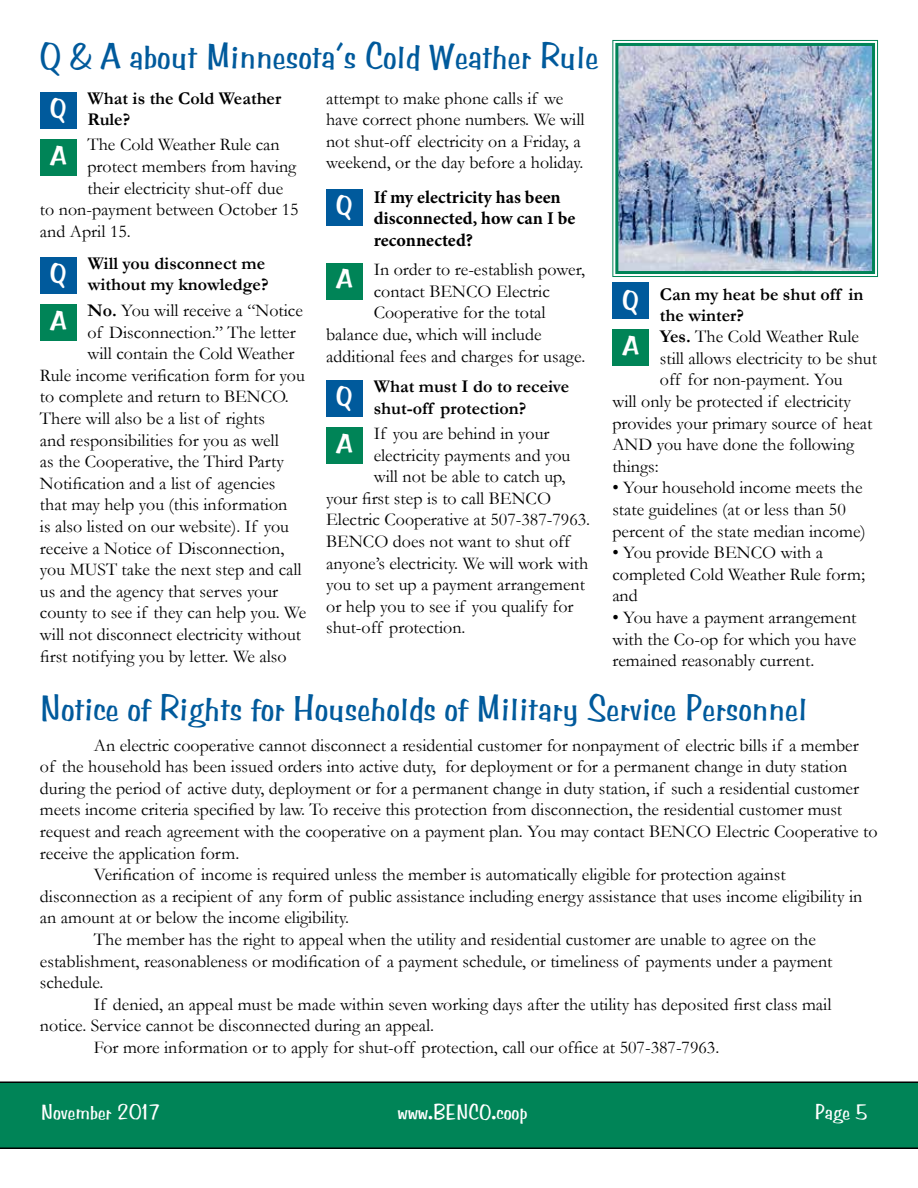
<style>
.page{position:relative;width:918px;height:1188px;background:#fff}
.page>*{position:absolute;margin:0;border:0;box-sizing:border-box;transform-origin:0 0}
.t1{font:36px "Cg Benguiat Frisky";color:#005a9c}
.t2{font:700 27px/47.7px "Cg Benguiat Frisky";color:#fff}
.t3{font:21px "Cg Benguiat Frisky";color:#fff}
.t4{font:18px/21.6px "Garamond";color:#000}
.t5{font:700 18px/21.6px "Garamond";color:#000}
.t6{font:700 18px/21.6px "Minion Pro";color:#000}
.s1{font-weight:700}
</style>
<div class="page">
<div style="left:0;top:1082px;width:918px;height:67px;background:#008457"></div>
<div style="left:40px;top:92px;width:37px;height:37px;background:#005a9c"></div>
<div style="left:40px;top:140px;width:37px;height:36px;background:#008457"></div>
<div style="left:40px;top:257px;width:37px;height:36px;background:#005a9c"></div>
<div style="left:40px;top:305px;width:37px;height:36px;background:#008457"></div>
<div style="left:326px;top:189px;width:37px;height:37px;background:#005a9c"></div>
<div style="left:326px;top:263px;width:37px;height:37px;background:#008457"></div>
<div style="left:326px;top:428px;width:37px;height:36px;background:#008457"></div>
<div style="left:612px;top:329px;width:37px;height:37px;background:#008457"></div>
<div style="left:326px;top:380px;width:37px;height:37px;background:#005a9c"></div>
<div style="left:612px;top:283px;width:37px;height:36px;background:#005a9c"></div>
<img style="left:612px;top:39px;width:266px;height:238px">
<div style="left:615px;top:43px;width:260px;height:231px;border:3px solid #008457"></div>
<h1 class="t1" style="left:40px;top:33px;width:560px">Q &amp; A about Minnesota’s Cold Weather Rule</h1>
<p class="t5" style="left:87px;top:87px;width:195px">What is the Cold Weather<br>Rule?</p>
<p class="t4" style="left:326px;top:87px;width:260px">attempt to make phone calls if we have correct phone numbers. We will not shut-off electricity on a Friday, a weekend, or the day before a holiday.</p>
<h2 class="t2" style="left:50px;top:84px;width:18px">Q<br>A</h2>
<p class="t4" style="left:87px;top:134px;width:194px">The Cold Weather Rule can</p>
<p class="t4" style="left:87px;top:155px;width:210px">protect members from having</p>
<p class="t4" style="left:87px;top:177px;width:197px">their electricity shut-off due</p>
<p class="t4" style="left:40px;top:199px;width:260px">to non-payment between October 15</p>
<p class="t4" style="left:40px;top:220px;width:92px">and April 15.</p>
<p class="t6" style="left:374px;top:187px;width:203px">If my electricity has been disconnected, how can I be reconnected?</p>
<h2 class="t2" style="left:336px;top:181px;width:18px">Q</h2>
<p class="t5" style="left:88px;top:252px;width:182px">Will you disconnect me without my knowledge?</p>
<h2 class="t2" style="left:50px;top:249px;width:18px">Q<br>A</h2>
<p class="t4" style="left:374px;top:259px;width:213px">In order to re-establish power,</p>
<p class="t4" style="left:374px;top:280px;width:178px">contact BENCO Electric</p>
<p class="t4" style="left:374px;top:302px;width:174px">Cooperative for the total</p>
<p class="t4" style="left:326px;top:323px;width:217px">balance due, which will include</p>
<p class="t4" style="left:326px;top:345px;width:261px">additional fees and charges for usage.</p>
<h2 class="t2" style="left:336px;top:255px;width:18px">A</h2>
<p class="t5" style="left:660px;top:283px;width:205px">Can my heat be shut off in</p>
<h2 class="t2" style="left:622px;top:276px;width:18px">Q</h2>
<p class="t4" style="left:87px;top:299px;width:217px"><span class="s1">No.</span> You will receive a “Notice</p>
<p class="t5" style="left:660px;top:304px;width:86px">the winter?</p>
<p class="t4" style="left:87px;top:321px;width:210px">of Disconnection.” The letter</p>
<p class="t4" style="left:87px;top:343px;width:208px">will contain the Cold Weather</p>
<p class="t4" style="left:40px;top:364px;width:266px">Rule income verification form for you</p>
<p class="t4" style="left:40px;top:386px;width:250px">to complete and return to BENCO.</p>
<p class="t4" style="left:40px;top:407px;width:227px">There will also be a list of rights</p>
<p class="t4" style="left:40px;top:429px;width:240px">and responsibilities for you as well</p>
<p class="t4" style="left:40px;top:451px;width:246px">as the Cooperative, the Third Party</p>
<p class="t4" style="left:40px;top:472px;width:237px">Notification and a list of agencies</p>
<p class="t4" style="left:40px;top:494px;width:249px">that may help you (this information</p>
<p class="t4" style="left:40px;top:515px;width:251px">is also listed on our website). If you</p>
<p class="t4" style="left:40px;top:537px;width:246px">receive a Notice of Disconnection,</p>
<p class="t4" style="left:40px;top:559px;width:263px">you MUST take the next step and call</p>
<p class="t4" style="left:40px;top:580px;width:240px">us and the agency that serves your</p>
<p class="t4" style="left:40px;top:602px;width:268px">county to see if they can help you. We</p>
<p class="t4" style="left:40px;top:623px;width:263px">will not disconnect electricity without</p>
<p class="t4" style="left:40px;top:645px;width:248px">first notifying you by letter. We also</p>
<p class="t4" style="left:660px;top:326px;width:201px"><span class="s1">Yes.</span> The Cold Weather Rule</p>
<p class="t4" style="left:660px;top:347px;width:219px">still allows electricity to be shut</p>
<p class="t4" style="left:660px;top:369px;width:184px">off for non-payment. You</p>
<p class="t4" style="left:612px;top:390px;width:240px">will only be protected if electricity</p>
<p class="t4" style="left:612px;top:412px;width:262px">provides your primary source of heat</p>
<p class="t4" style="left:612px;top:434px;width:243px">AND you have done the following</p>
<p class="t4" style="left:612px;top:455px;width:48px">things:</p>
<p class="t4" style="left:612px;top:477px;width:255px">• Your household income meets the state guidelines (at or less than 50 percent of the state median income)</p>
<p class="t4" style="left:612px;top:542px;width:254px">• You provide BENCO with a completed Cold Weather Rule form; and</p>
<p class="t4" style="left:612px;top:606px;width:246px;text-align:justify">• You have a payment arrangement with the Co-op for which you have remained reasonably current.</p>
<h2 class="t2" style="left:622px;top:322px;width:18px">A</h2>
<p class="t5" style="left:374px;top:375px;width:197px">What must I do to receive shut-off protection?</p>
<h2 class="t2" style="left:336px;top:372px;width:18px">Q</h2>
<p class="t4" style="left:374px;top:422px;width:177px">If you are behind in your</p>
<p class="t4" style="left:374px;top:444px;width:198px">electricity payments and you</p>
<p class="t4" style="left:374px;top:466px;width:193px">will not be able to catch up,</p>
<p class="t4" style="left:326px;top:487px;width:226px">your first step is to call BENCO</p>
<p class="t4" style="left:326px;top:509px;width:266px">Electric Cooperative at 507-387-7963.</p>
<p class="t4" style="left:326px;top:530px;width:245px">BENCO does not want to shut off</p>
<p class="t4" style="left:326px;top:552px;width:264px">anyone’s electricity. We will work with</p>
<p class="t4" style="left:326px;top:574px;width:260px">you to set up a payment arrangement</p>
<p class="t4" style="left:326px;top:595px;width:249px">or help you to see if you qualify for</p>
<p class="t4" style="left:326px;top:617px;width:141px">shut-off protection.</p>
<h2 class="t2" style="left:336px;top:420px;width:18px">A</h2>
<h1 class="t1" style="left:40px;top:685px;width:769px">Notice of Rights for Households of Military Service Personnel</h1>
<p class="t4" style="left:94px;top:734px;width:766px">An electric cooperative cannot disconnect a residential customer for nonpayment of electric bills if a member</p>
<p class="t4" style="left:40px;top:756px;width:809px">of the household has been issued orders into active duty, for deployment or for a permanent change in duty station</p>
<p class="t4" style="left:40px;top:777px;width:821px">during the period of active duty, deployment or for a permanent change in duty station, if such a residential customer</p>
<p class="t4" style="left:40px;top:799px;width:804px">meets income criteria specified by law. To receive this protection from disconnection, the residential customer must</p>
<p class="t4" style="left:40px;top:820px;width:839px">request and reach agreement with the cooperative on a payment plan. You may contact BENCO Electric Cooperative to</p>
<p class="t4" style="left:40px;top:842px;width:201px">receive the application form.</p>
<p class="t4" style="left:94px;top:864px;width:693px">Verification of income is required unless the member is automatically eligible for protection against</p>
<p class="t4" style="left:40px;top:885px;width:824px">disconnection as a recipient of any form of public assistance including energy assistance that uses income eligibility in</p>
<p class="t4" style="left:40px;top:907px;width:311px">an amount at or below the income eligibility.</p>
<p class="t4" style="left:94px;top:928px;width:723px">The member has the right to appeal when the utility and residential customer are unable to agree on the</p>
<p class="t4" style="left:40px;top:950px;width:794px">establishment, reasonableness or modification of a payment schedule, or timeliness of payments under a payment</p>
<p class="t4" style="left:40px;top:972px;width:65px">schedule.</p>
<p class="t4" style="left:94px;top:993px;width:739px">If denied, an appeal must be made within seven working days after the utility has deposited first class mail</p>
<p class="t4" style="left:40px;top:1015px;width:396px">notice. Service cannot be disconnected during an appeal.</p>
<p class="t4" style="left:94px;top:1036px;width:627px">For more information or to apply for shut-off protection, call our office at 507-387-7963.</p>
<p class="t3" style="left:41px;top:1098px;width:121px">November 2017</p>
<p class="t3" style="left:398px;top:1098px;width:131px">www.BENCO.coop</p>
<p class="t3" style="left:815px;top:1098px;width:55px">Page 5</p>
</div>
